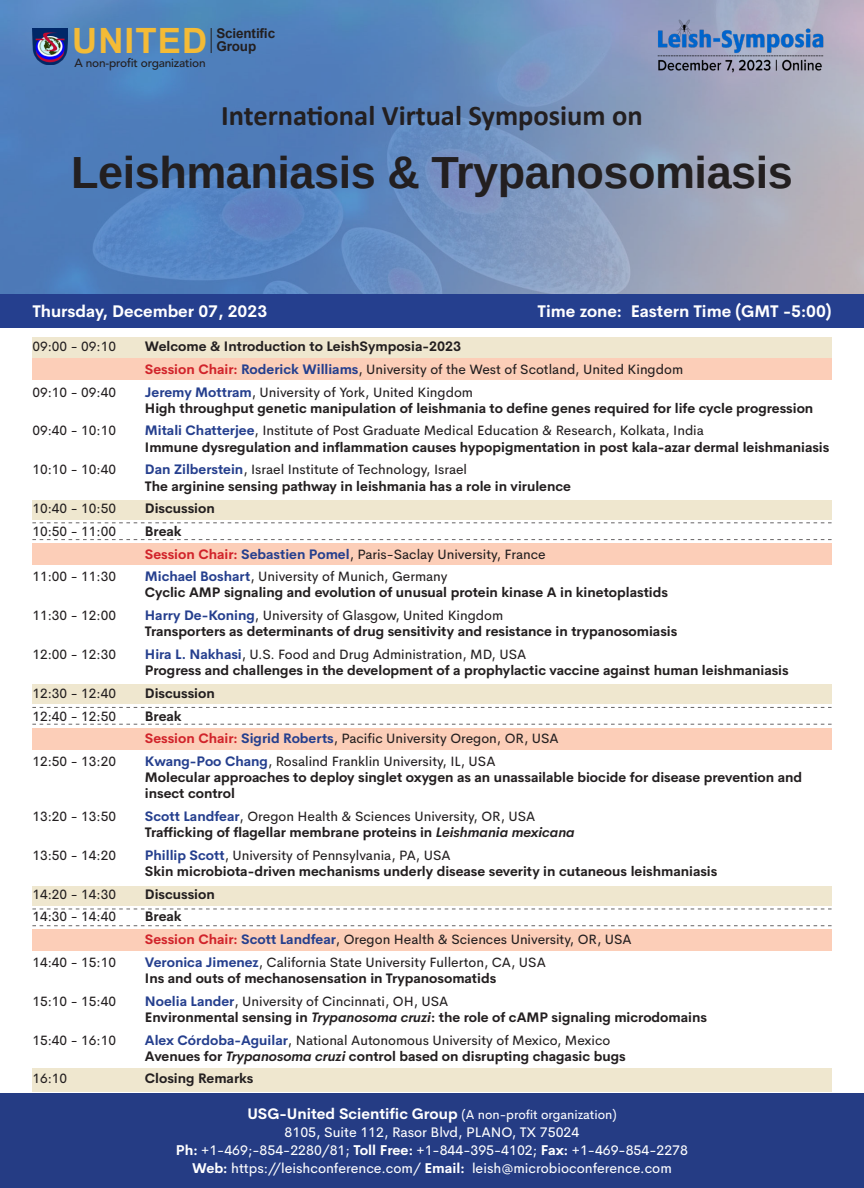
<style>
.page{position:relative;width:864px;height:1188px;background:#fff}
.page>*{position:absolute;margin:0;border:0;box-sizing:border-box;transform-origin:0 0}
.t1{font:700 45px "Arimo";letter-spacing:-.01em;color:#231f20}
.t2{font:700 34.8px "Arial";letter-spacing:.03em;color:#f4bb36}
.t3{font:700 28.5px "Calibri";color:#231f20}
.t4{font:700 16.5px "Cerebri Sans";color:#fff}
.t5{font:700 15px "Cerebri Sans";color:#fff}
.t6{font:13.8px/18px "Cerebri Sans";color:#fff;text-align:center}
.t7{font:700 13.5px/16.2px "Cerebri Sans";color:#231f20}
.t8{font:13.5px "Cerebri Sans";color:#231f20}
.t9{font:700 13.5px/12.5px "Arial";letter-spacing:-.01em;color:#231f20}
.t10{font:500 11.85px "Avenir LT Std";letter-spacing:-.015em;color:#231f20}
.s1{font-weight:700;color:#d1232a}
.s2{font-weight:700;color:#253f8e}
.s3{color:#253f8e}
.s4{font-weight:400}
.s5{font-style:italic}
.s6{font-weight:400;font-size:12.75px}
.s7{font-weight:700}
</style>
<div class="page">
<div style="left:32px;top:359px;width:800px;height:21px;background:#fcceb8"></div>
<div style="left:32px;top:929px;width:800px;height:22px;background:#fcceb8"></div>
<div style="left:32px;top:728px;width:800px;height:21px;background:#fcceb8"></div>
<div style="left:32px;top:543px;width:800px;height:22px;background:#fcceb8"></div>
<div style="left:32px;top:337px;width:800px;height:21px;background:#efe7cf"></div>
<div style="left:32px;top:500px;width:800px;height:19px;background:#efe7cf"></div>
<div style="left:32px;top:684px;width:800px;height:20px;background:#efe7cf"></div>
<div style="left:32px;top:886px;width:800px;height:20px;background:#efe7cf"></div>
<div style="left:32px;top:1068px;width:800px;height:23px;background:#efe7cf"></div>
<div style="left:0;top:294px;width:864px;height:33px;background:#253f8e"></div>
<img style="left:0;top:0;width:864px;height:294px">
<svg style="left:32px;top:909px;width:800px;height:1px"></svg>
<svg style="left:32px;top:925px;width:800px;height:1px"></svg>
<svg style="left:32px;top:707px;width:800px;height:1px"></svg>
<svg style="left:32px;top:724px;width:800px;height:1px"></svg>
<svg style="left:32px;top:522px;width:800px;height:1px"></svg>
<svg style="left:32px;top:539px;width:800px;height:1px"></svg>
<div style="left:0;top:1094px;width:864px;height:94px;background:#253c84"></div>
<img style="left:654px;top:19px;width:171px;height:53px">
<img style="left:32px;top:28px;width:36px;height:37px">
<svg style="left:211px;top:28px;width:1px;height:25px"></svg>
<p class="t2" style="left:72px;top:17px;width:137px">UNITED</p>
<p class="t9" style="left:216px;top:27px;width:60px">Scientific<br>Group</p>
<p class="t10" style="left:75px;top:56px;width:133px">A non-profit organization</p>
<p class="t3" style="left:221px;top:95px;width:423px">International Virtual Symposium on</p>
<p class="t1" style="left:71px;top:142px;width:723px">Leishmaniasis &amp; Trypanosomiasis</p>
<p class="t4" style="left:32px;top:298px;width:236px">Thursday, December 07, 2023</p>
<p class="t4" style="left:538px;top:298px;width:296px">Time zone: Eastern Time (GMT -5:00)</p>
<p class="t8" style="left:32px;top:336px;width:85px">09:00 - 09:10</p>
<p class="t7" style="left:145px;top:337px;width:318px">Welcome &amp; Introduction to LeishSymposia-2023</p>
<p class="t8" style="left:145px;top:359px;width:540px"><span class="s1">Session Chair:</span> <span class="s2">Roderick Williams</span>, University of the West of Scotland, United Kingdom</p>
<p class="t8" style="left:32px;top:381px;width:85px">09:10 - 09:40</p>
<p class="t7" style="left:145px;top:383px;width:670px"><span class="s3">Jeremy Mottram</span><span class="s4">, University of York, United Kingdom<br></span>High throughput genetic manipulation of leishmania to define genes required for life cycle progression</p>
<p class="t8" style="left:32px;top:420px;width:85px">09:40 - 10:10</p>
<p class="t7" style="left:145px;top:421px;width:686px"><span class="s3">Mitali Chatterjee</span><span class="s4">, Institute of Post Graduate Medical Education &amp; Research, Kolkata, India<br></span>Immune dysregulation and inflammation causes hypopigmentation in post kala-azar dermal leishmaniasis</p>
<p class="t8" style="left:32px;top:459px;width:85px">10:10 - 10:40</p>
<p class="t7" style="left:145px;top:460px;width:428px"><span class="s3">Dan Zilberstein</span><span class="s4">, Israel Institute of Technology, Israel<br></span>The arginine sensing pathway in leishmania has a role in virulence</p>
<p class="t8" style="left:32px;top:498px;width:85px">10:40 - 10:50</p>
<p class="t7" style="left:145px;top:499px;width:71px">Discussion</p>
<p class="t8" style="left:32px;top:521px;width:85px">10:50 - 11:00</p>
<p class="t7" style="left:145px;top:522px;width:38px">Break</p>
<p class="t8" style="left:145px;top:543px;width:402px"><span class="s1">Session Chair:</span> <span class="s2">Sebastien Pomel</span>, Paris-Saclay University, France</p>
<p class="t8" style="left:32px;top:566px;width:85px">11:00 - 11:30</p>
<p class="t7" style="left:145px;top:567px;width:525px"><span class="s3">Michael Boshart</span><span class="s4">, University of Munich, Germany<br></span>Cyclic AMP signaling and evolution of unusual protein kinase A in kinetoplastids</p>
<p class="t8" style="left:32px;top:605px;width:85px">11:30 - 12:00</p>
<p class="t7" style="left:145px;top:606px;width:534px"><span class="s3">Harry De-Koning</span><span class="s4">, University of Glasgow, United Kingdom<br></span>Transporters as determinants of drug sensitivity and resistance in trypanosomiasis</p>
<p class="t8" style="left:32px;top:644px;width:85px">12:00 - 12:30</p>
<p class="t7" style="left:145px;top:645px;width:645px"><span class="s3">Hira L. Nakhasi</span><span class="s4">, U.S. Food and Drug Administration, MD, USA<br></span>Progress and challenges in the development of a prophylactic vaccine against human leishmaniasis</p>
<p class="t8" style="left:32px;top:683px;width:85px">12:30 - 12:40</p>
<p class="t7" style="left:145px;top:684px;width:71px">Discussion</p>
<p class="t8" style="left:32px;top:705px;width:85px">12:40 - 12:50</p>
<p class="t7" style="left:145px;top:707px;width:38px">Break</p>
<p class="t8" style="left:145px;top:728px;width:415px"><span class="s1">Session Chair:</span> <span class="s2">Sigrid Roberts</span>, Pacific University Oregon, OR, USA</p>
<p class="t8" style="left:32px;top:751px;width:85px">12:50 - 13:20</p>
<p class="t7" style="left:145px;top:752px;width:659px"><span class="s3">Kwang-Poo Chang</span><span class="s4">, Rosalind Franklin University, IL, USA<br></span>Molecular approaches to deploy singlet oxygen as an unassailable biocide for disease prevention and insect control</p>
<p class="t8" style="left:32px;top:806px;width:85px">13:20 - 13:50</p>
<p class="t7" style="left:145px;top:807px;width:431px"><span class="s3">Scott Landfear</span><span class="s4">, Oregon Health &amp; Sciences University, OR, USA<br></span>Trafficking of flagellar membrane proteins in <span class="s5">Leishmania mexicana</span></p>
<p class="t8" style="left:32px;top:845px;width:85px">13:50 - 14:20</p>
<p class="t7" style="left:145px;top:846px;width:574px"><span class="s3">Phillip Scott</span><span class="s4">, University of Pennsylvania, PA, USA<br></span>Skin microbiota-driven mechanisms underly disease severity in cutaneous leishmaniasis</p>
<p class="t8" style="left:32px;top:883px;width:85px">14:20 - 14:30</p>
<p class="t7" style="left:145px;top:885px;width:71px">Discussion</p>
<p class="t8" style="left:32px;top:906px;width:85px">14:30 - 14:40</p>
<p class="t7" style="left:145px;top:907px;width:38px">Break</p>
<p class="t8" style="left:145px;top:929px;width:488px"><span class="s1">Session Chair:</span> <span class="s2">Scott Landfear</span>, Oregon Health &amp; Sciences University, OR, USA</p>
<p class="t8" style="left:32px;top:951px;width:85px">14:40 - 15:10</p>
<p class="t7" style="left:145px;top:953px;width:402px"><span class="s3">Veronica Jimenez</span><span class="s4">, California State University Fullerton, CA, USA<br></span>Ins and outs of mechanosensation in Trypanosomatids</p>
<p class="t8" style="left:32px;top:990px;width:85px">15:10 - 15:40</p>
<p class="t7" style="left:145px;top:992px;width:564px"><span class="s3">Noelia Lander</span><span class="s4">, University of Cincinnati, OH, USA<br></span>Environmental sensing in <span class="s5">Trypanosoma cruzi</span>: the role of cAMP signaling microdomains</p>
<p class="t8" style="left:32px;top:1029px;width:85px">15:40 - 16:10</p>
<p class="t7" style="left:145px;top:1031px;width:482px"><span class="s3">Alex Córdoba-Aguilar</span><span class="s4">, National Autonomous University of Mexico, Mexico<br></span>Avenues for <span class="s5">Trypanosoma cruzi</span> control based on disrupting chagasic bugs</p>
<p class="t8" style="left:32px;top:1068px;width:36px">16:10</p>
<p class="t7" style="left:145px;top:1069px;width:110px">Closing Remarks</p>
<p class="t5" style="left:247px;top:1102px;width:371px">USG-United Scientific Group <span class="s6">(A non-profit organization)</span></p>
<p class="t6" style="left:285px;top:1122px;width:296px">8105, Suite 112, Rasor Blvd, PLANO, TX 75024</p>
<p class="t6" style="left:176px;top:1140px;width:514px"><span class="s7">Ph:</span> +1-469;-854-2280/81; <span class="s7">Toll Free:</span> +1-844-395-4102; <span class="s7">Fax:</span> +1-469-854-2278<br><span class="s7">Web:</span> https://leishconference.com/ <span class="s7">Email:</span> leish@microbioconference.com</p>
</div>
